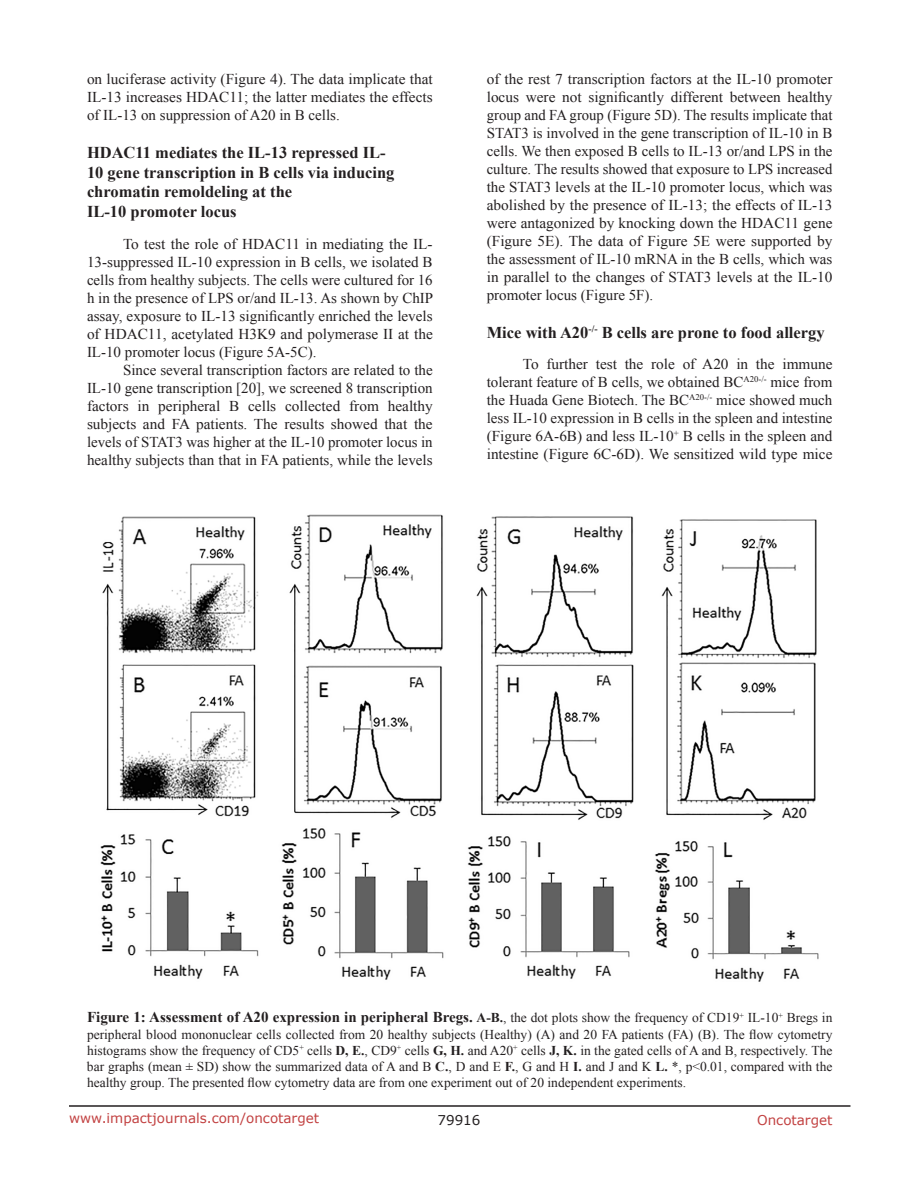
<style>
.page{position:relative;width:918px;height:1188px;background:#fff}
.page>*{position:absolute;margin:0;border:0;box-sizing:border-box;transform-origin:0 0}
.SubHeading{font:700 16.5px/19.8px "Times New Roman";color:#231f20}
.BodyText{font:15px/18px "Times New Roman";color:#231f20;text-align:justify}
.figuretext{font:700 15px "Times New Roman";color:#231f20}
.figuretext-2{font:13.5px/16.2px "Times New Roman";color:#231f20;text-align:justify}
.t1{font:13.5px "Verdana";color:#c24141}
.t2{font:13.5px "Verdana";color:#231f20}
.s1{font-size:13.5px}
.s2{font-weight:400;font-size:13.5px}
.s3{font-weight:700}
</style>
<div class="page">
<hr style="left:69px;top:1105px;width:781px;height:2px;background:#231f20">
<img style="left:100px;top:514px;width:719px;height:468px">
<p class="BodyText" style="left:87px;top:70px;width:347px">on luciferase activity (Figure 4). The data implicate that IL-13 increases HDAC11; the latter mediates the effects of IL-13 on suppression of A20 in B cells.</p>
<p class="SubHeading" style="left:87px;top:142px;width:309px">HDAC11 mediates the IL-13 repressed IL-10 gene transcription in B cells via inducing chromatin remoldeling at the<br>IL-10 promoter locus</p>
<p class="BodyText" style="left:87px;top:234px;width:348px;text-indent:36px">To test the role of HDAC11 in mediating the IL-13-suppressed IL-10 expression in B cells, we isolated B cells from healthy subjects. The cells were cultured for 16 h in the presence of LPS or/and IL-13. As shown by ChIP assay, exposure to IL-13 significantly enriched the levels of HDAC11, acetylated H3K9 and polymerase II at the IL-10 promoter locus (Figure 5A-5C).</p>
<p class="BodyText" style="left:87px;top:360px;width:347px;text-indent:36px">Since several transcription factors are related to the IL-10 gene transcription [20], we screened 8 transcription factors in peripheral B cells collected from healthy subjects and FA patients. The results showed that the levels of STAT3 was higher at the IL-10 promoter locus in healthy subjects than that in FA patients, while the levels</p>
<p class="BodyText" style="left:487px;top:70px;width:347px">of the rest 7 transcription factors at the IL-10 promoter locus were not significantly different between healthy group and FA group (Figure 5D). The results implicate that STAT3 is involved in the gene transcription of IL-10 in B cells. We then exposed B cells to IL-13 or/and LPS in the culture. The results showed that exposure to LPS increased the STAT3 levels at the IL-10 promoter locus, which was abolished by the presence of IL-13; the effects of IL-13 were antagonized by knocking down the HDAC11 gene (Figure 5E). The data of Figure 5E were supported by the assessment of IL-10 mRNA in the B cells, which was in parallel to the changes of STAT3 levels at the IL-10 promoter locus (Figure 5F).</p>
<p class="SubHeading" style="left:487px;top:322px;width:339px">Mice with A20<sup>-/-</sup> B cells are prone to food allergy</p>
<p class="BodyText" style="left:487px;top:355px;width:347px;text-indent:36px">To further test the role of A20 in the immune tolerant feature of B cells, we obtained BC<sup>A20-/-</sup> mice from the Huada Gene Biotech. The BC<sup>A20-/-</sup> mice showed much less IL-10 expression in B cells in the spleen and intestine (Figure 6A-6B) and less IL-10<sup>+</sup> B cells in the spleen and intestine (Figure 6C-6D). We sensitized wild type mice</p>
<p class="figuretext" style="left:87px;top:1007px;width:747px">Figure 1: Assessment of A20 expression in peripheral Bregs. <span class="s1">A-B.</span><span class="s2">, the dot plots show the frequency of CD19</span><sup>+</sup> <span class="s2">IL-10</span><sup>+</sup> <span class="s2">Bregs in</span></p>
<p class="figuretext-2" style="left:87px;top:1026px;width:747px">peripheral blood mononuclear cells collected from 20 healthy subjects (Healthy) (A) and 20 FA patients (FA) (B). The flow cytometry histograms show the frequency of CD5<sup>+</sup> cells <span class="s3">D, E.</span>, CD9<sup>+</sup> cells <span class="s3">G, H.</span> and A20<sup>+</sup> cells <span class="s3">J, K.</span> in the gated cells of A and B, respectively. The bar graphs (mean ± SD) show the summarized data of A and B <span class="s3">C.</span>, D and E <span class="s3">F.</span>, G and H <span class="s3">I.</span> and J and K <span class="s3">L.</span> *, p&lt;0.01, compared with the healthy group. The presented flow cytometry data are from one experiment out of 20 independent experiments.</p>
<p class="t1" style="left:69px;top:1109px;width:252px">www.impactjournals.com/oncotarget</p>
<p class="t2" style="left:438px;top:1111px;width:44px">79916</p>
<p class="t1" style="left:757px;top:1111px;width:77px">Oncotarget</p>
</div>
